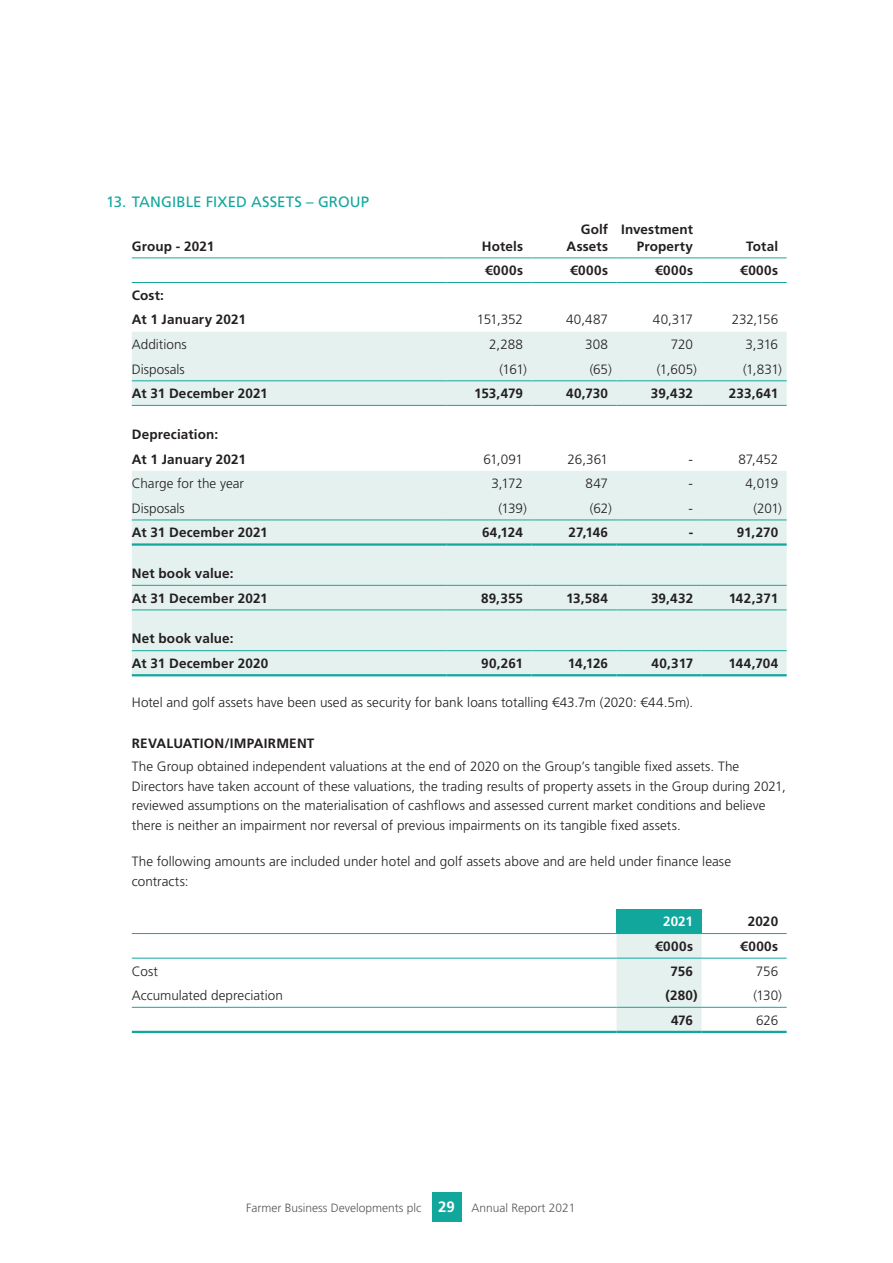
<style>
.page{position:relative;width:893px;height:1263px;background:#fff}
.page>*{position:absolute;margin:0;border:0;box-sizing:border-box;transform-origin:0 0}
.t1{font:15px "Frutiger LT Std";letter-spacing:.005em;color:#12a79d}
.t2{font:700 15px "Frutiger LT Std";color:#fff}
.t3{font:300 13.5px/19.5px "Frutiger LT Std";color:#231f20}
.t4{font:700 13.5px/24.6px "Frutiger LT Std";letter-spacing:.01em;color:#231f20}
.t5{font:700 13.5px "Frutiger LT Std";color:#fff}
.t6{font:300 12px "Frutiger LT Std";color:#57585a}
</style>
<div class="page">
<div style="left:432px;top:1192px;width:29px;height:29px;background:#12a79d"></div>
<svg style="left:132px;top:332px;width:655px;height:342px;fill:#e5f1ef"></svg>
<hr style="left:132px;top:257px;width:314px;height:1px;background:#12a79d">
<hr style="left:446px;top:257px;width:85px;height:1px;background:#12a79d">
<hr style="left:531px;top:257px;width:86px;height:1px;background:#12a79d">
<hr style="left:617px;top:257px;width:85px;height:1px;background:#12a79d">
<hr style="left:702px;top:257px;width:85px;height:1px;background:#12a79d">
<hr style="left:132px;top:282px;width:314px;height:1px;background:#12a79d">
<hr style="left:446px;top:282px;width:85px;height:1px;background:#12a79d">
<hr style="left:531px;top:282px;width:86px;height:1px;background:#12a79d">
<hr style="left:617px;top:282px;width:85px;height:1px;background:#12a79d">
<hr style="left:702px;top:282px;width:85px;height:1px;background:#12a79d">
<hr style="left:132px;top:380px;width:314px;height:1px;background:#12a79d">
<hr style="left:446px;top:380px;width:85px;height:1px;background:#12a79d">
<hr style="left:531px;top:380px;width:86px;height:1px;background:#12a79d">
<hr style="left:617px;top:380px;width:85px;height:1px;background:#12a79d">
<hr style="left:702px;top:380px;width:85px;height:1px;background:#12a79d">
<hr style="left:132px;top:405px;width:314px;height:1px;background:#12a79d">
<hr style="left:446px;top:405px;width:85px;height:1px;background:#12a79d">
<hr style="left:531px;top:405px;width:86px;height:1px;background:#12a79d">
<hr style="left:617px;top:405px;width:85px;height:1px;background:#12a79d">
<hr style="left:702px;top:405px;width:85px;height:1px;background:#12a79d">
<hr style="left:132px;top:520px;width:314px;height:1px;background:#12a79d">
<hr style="left:446px;top:520px;width:85px;height:1px;background:#12a79d">
<hr style="left:531px;top:520px;width:86px;height:1px;background:#12a79d">
<hr style="left:617px;top:520px;width:85px;height:1px;background:#12a79d">
<hr style="left:702px;top:520px;width:85px;height:1px;background:#12a79d">
<hr style="left:132px;top:543px;width:314px;height:3px;background:#12a79d">
<hr style="left:446px;top:543px;width:85px;height:3px;background:#12a79d">
<hr style="left:531px;top:543px;width:86px;height:3px;background:#12a79d">
<hr style="left:617px;top:543px;width:85px;height:3px;background:#12a79d">
<hr style="left:702px;top:543px;width:85px;height:3px;background:#12a79d">
<hr style="left:132px;top:585px;width:314px;height:1px;background:#12a79d">
<hr style="left:446px;top:585px;width:85px;height:1px;background:#12a79d">
<hr style="left:531px;top:585px;width:86px;height:1px;background:#12a79d">
<hr style="left:617px;top:585px;width:85px;height:1px;background:#12a79d">
<hr style="left:702px;top:585px;width:85px;height:1px;background:#12a79d">
<hr style="left:132px;top:609px;width:314px;height:1px;background:#12a79d">
<hr style="left:446px;top:609px;width:85px;height:1px;background:#12a79d">
<hr style="left:531px;top:609px;width:86px;height:1px;background:#12a79d">
<hr style="left:617px;top:609px;width:85px;height:1px;background:#12a79d">
<hr style="left:702px;top:609px;width:85px;height:1px;background:#12a79d">
<hr style="left:132px;top:650px;width:314px;height:1px;background:#12a79d">
<hr style="left:132px;top:674px;width:314px;height:2px;background:#12a79d">
<hr style="left:446px;top:650px;width:85px;height:1px;background:#12a79d">
<hr style="left:446px;top:674px;width:85px;height:2px;background:#12a79d">
<hr style="left:531px;top:650px;width:86px;height:1px;background:#12a79d">
<hr style="left:531px;top:674px;width:86px;height:2px;background:#12a79d">
<hr style="left:617px;top:650px;width:85px;height:1px;background:#12a79d">
<hr style="left:617px;top:674px;width:85px;height:2px;background:#12a79d">
<hr style="left:702px;top:650px;width:85px;height:1px;background:#12a79d">
<hr style="left:702px;top:674px;width:85px;height:2px;background:#12a79d">
<div style="left:617px;top:909px;width:85px;height:24px;background:#12a79d"></div>
<div style="left:617px;top:934px;width:85px;height:97px;background:#e5f1ef"></div>
<hr style="left:132px;top:933px;width:485px;height:1px;background:#12a79d">
<hr style="left:617px;top:933px;width:85px;height:1px;background:#12a79d">
<hr style="left:702px;top:933px;width:85px;height:1px;background:#12a79d">
<hr style="left:132px;top:958px;width:485px;height:1px;background:#12a79d">
<hr style="left:617px;top:958px;width:85px;height:1px;background:#12a79d">
<hr style="left:702px;top:958px;width:85px;height:1px;background:#12a79d">
<hr style="left:132px;top:1007px;width:485px;height:1px;background:#12a79d">
<hr style="left:132px;top:1031px;width:485px;height:2px;background:#12a79d">
<hr style="left:617px;top:1007px;width:85px;height:1px;background:#12a79d">
<hr style="left:617px;top:1031px;width:85px;height:2px;background:#12a79d">
<hr style="left:702px;top:1007px;width:85px;height:1px;background:#12a79d">
<hr style="left:702px;top:1031px;width:85px;height:2px;background:#12a79d">
<p class="t1" style="left:106px;top:193px;width:264px">13. TANGIBLE FIXED ASSETS – GROUP</p>
<p class="t4" style="left:132px;top:234px;width:84px">Group - 2021</p>
<p class="t4" style="left:482px;top:234px;width:43px">Hotels</p>
<p class="t4" style="left:567px;top:222px;width:43px;line-height:16.2px;text-align:right">Golf<br>Assets</p>
<p class="t4" style="left:621px;top:222px;width:74px;line-height:16.2px;text-align:right">Investment<br>Property</p>
<p class="t4" style="left:746px;top:234px;width:33px">Total</p>
<p class="t4" style="left:132px;top:283px;width:116px">Cost:<br>At 1 January 2021</p>
<p class="t4" style="left:485px;top:258px;width:40px">€000s</p>
<p class="t4" style="left:570px;top:258px;width:40px">€000s</p>
<p class="t4" style="left:655px;top:258px;width:40px">€000s</p>
<p class="t4" style="left:740px;top:258px;width:40px">€000s</p>
<p class="t3" style="left:477px;top:310px;width:48px">151,352</p>
<p class="t3" style="left:566px;top:310px;width:43px">40,487</p>
<p class="t3" style="left:653px;top:310px;width:42px">40,317</p>
<p class="t3" style="left:732px;top:310px;width:48px">232,156</p>
<p class="t3" style="left:132px;top:335px;width:57px">Additions</p>
<p class="t3" style="left:489px;top:335px;width:35px">2,288</p>
<p class="t3" style="left:585px;top:335px;width:24px">308</p>
<p class="t3" style="left:671px;top:335px;width:24px">720</p>
<p class="t3" style="left:745px;top:335px;width:34px">3,316</p>
<p class="t3" style="left:132px;top:359px;width:55px">Disposals</p>
<p class="t3" style="left:499px;top:359px;width:29px">(161)</p>
<p class="t3" style="left:590px;top:359px;width:24px">(65)</p>
<p class="t3" style="left:657px;top:359px;width:42px">(1,605)</p>
<p class="t3" style="left:743px;top:359px;width:40px">(1,831)</p>
<p class="t4" style="left:132px;top:381px;width:137px">At 31 December 2021</p>
<p class="t4" style="left:474px;top:381px;width:50px">153,479</p>
<p class="t4" style="left:566px;top:381px;width:43px">40,730</p>
<p class="t4" style="left:651px;top:381px;width:44px">39,432</p>
<p class="t4" style="left:729px;top:381px;width:51px">233,641</p>
<p class="t4" style="left:132px;top:422px;width:116px">Depreciation:<br>At 1 January 2021</p>
<p class="t3" style="left:483px;top:449px;width:41px">61,091</p>
<p class="t3" style="left:568px;top:449px;width:42px">26,361</p>
<p class="t3" style="left:689px;top:449px;width:6px">-</p>
<p class="t3" style="left:738px;top:449px;width:41px">87,452</p>
<p class="t3" style="left:132px;top:474px;width:114px">Charge for the year</p>
<p class="t3" style="left:491px;top:474px;width:33px">3,172</p>
<p class="t3" style="left:585px;top:474px;width:24px">847</p>
<p class="t3" style="left:689px;top:474px;width:6px">-</p>
<p class="t3" style="left:745px;top:474px;width:34px">4,019</p>
<p class="t3" style="left:132px;top:498px;width:55px">Disposals</p>
<p class="t3" style="left:498px;top:498px;width:30px">(139)</p>
<p class="t3" style="left:590px;top:498px;width:24px">(62)</p>
<p class="t3" style="left:689px;top:498px;width:6px">-</p>
<p class="t3" style="left:753px;top:498px;width:30px">(201)</p>
<p class="t4" style="left:132px;top:520px;width:137px">At 31 December 2021</p>
<p class="t4" style="left:482px;top:520px;width:42px">64,124</p>
<p class="t4" style="left:569px;top:520px;width:41px">27,146</p>
<p class="t4" style="left:689px;top:520px;width:6px">-</p>
<p class="t4" style="left:737px;top:520px;width:43px">91,270</p>
<p class="t4" style="left:132px;top:561px;width:137px">Net book value:<br>At 31 December 2021</p>
<p class="t4" style="left:481px;top:586px;width:43px">89,355</p>
<p class="t4" style="left:566px;top:586px;width:44px">13,584</p>
<p class="t4" style="left:651px;top:586px;width:44px">39,432</p>
<p class="t4" style="left:729px;top:586px;width:51px">142,371</p>
<p class="t4" style="left:132px;top:626px;width:138px">Net book value:<br>At 31 December 2020</p>
<p class="t4" style="left:481px;top:651px;width:43px">90,261</p>
<p class="t4" style="left:568px;top:651px;width:42px">14,126</p>
<p class="t4" style="left:652px;top:651px;width:43px">40,317</p>
<p class="t4" style="left:728px;top:651px;width:51px">144,704</p>
<p class="t3" style="left:132px;top:693px;width:563px">Hotel and golf assets have been used as security for bank loans totalling €43.7m (2020: €44.5m).</p>
<p class="t4" style="left:132px;top:731px;width:184px">REVALUATION/IMPAIRMENT</p>
<p class="t3" style="left:132px;top:757px;width:655px">The Group obtained independent valuations at the end of 2020 on the Group’s tangible fixed assets. The Directors have taken account of these valuations, the trading results of property assets in the Group during 2021, reviewed assumptions on the materialisation of cashflows and assessed current market conditions and believe there is neither an impairment nor reversal of previous impairments on its tangible fixed assets.</p>
<p class="t3" style="left:132px;top:852px;width:601px">The following amounts are included under hotel and golf assets above and are held under finance lease contracts:</p>
<p class="t5" style="left:663px;top:914px;width:32px">2021</p>
<p class="t4" style="left:748px;top:909px;width:32px">2020</p>
<p class="t4" style="left:655px;top:934px;width:40px">€000s</p>
<p class="t4" style="left:740px;top:934px;width:40px">€000s</p>
<p class="t3" style="left:132px;top:961px;width:28px">Cost</p>
<p class="t4" style="left:671px;top:958px;width:24px">756</p>
<p class="t3" style="left:756px;top:961px;width:24px">756</p>
<p class="t3" style="left:132px;top:986px;width:153px">Accumulated depreciation</p>
<p class="t4" style="left:665px;top:983px;width:34px">(280)</p>
<p class="t3" style="left:753px;top:986px;width:30px">(130)</p>
<p class="t4" style="left:671px;top:1008px;width:24px">476</p>
<p class="t3" style="left:756px;top:1010px;width:24px">626</p>
<p class="t2" style="left:438px;top:1198px;width:18px">29</p>
<p class="t6" style="left:246px;top:1201px;width:177px">Farmer Business Developments plc</p>
<p class="t6" style="left:471px;top:1201px;width:106px">Annual Report 2021</p>
</div>
